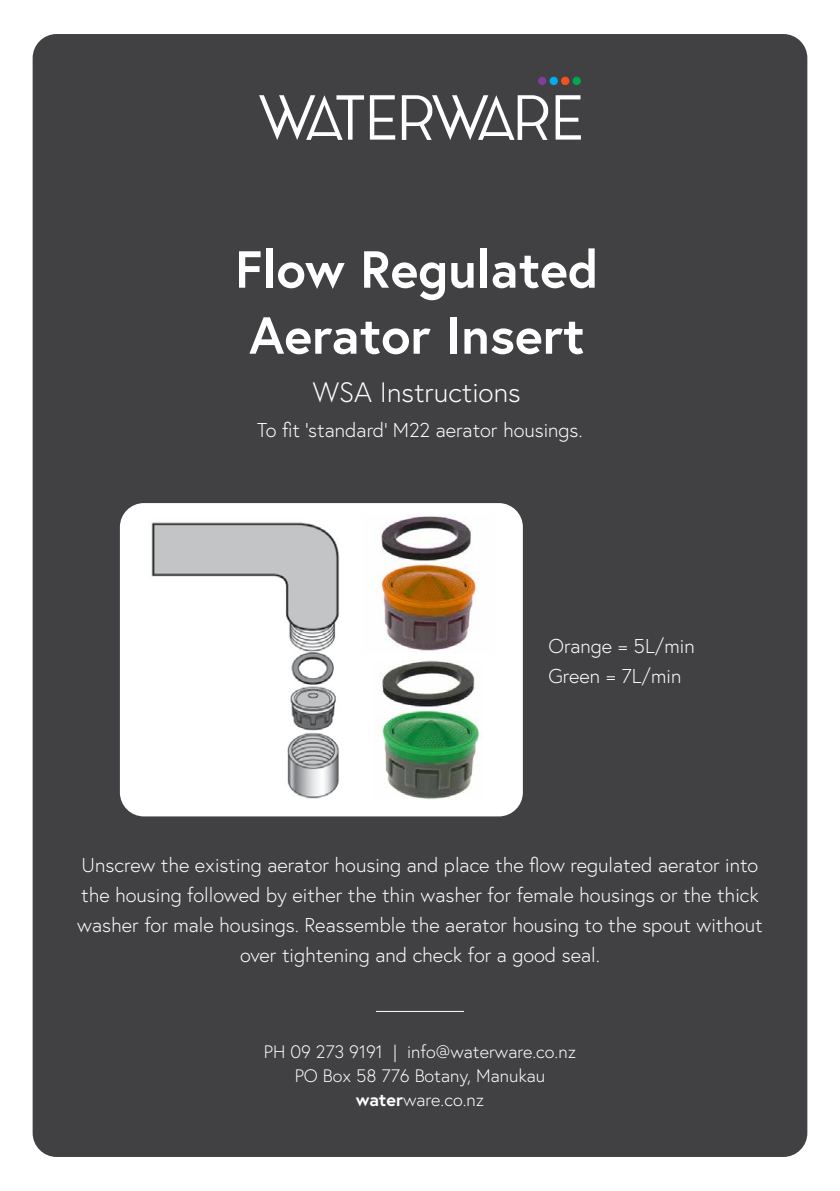
<style>
.page{position:relative;width:840px;height:1191px;background:#fff}
.page>*{position:absolute;margin:0;border:0;box-sizing:border-box;transform-origin:0 0}
.t1{font:700 52px/66px "Europa";color:#fff}
.t2{font:300 28px "Europa";color:#fff}
.t3{font:300 20px/30px "Europa";color:#fff;text-align:center}
.t4{font:300 18px/24px "Europa";color:#fff;text-align:center}
.s1{font-weight:700}
</style>
<div class="page">
<div style="left:33px;top:34px;width:773px;height:1123px;background:#414042;border-radius:24px"></div>
<div style="left:549px;top:77px;width:8px;height:8px;background:#00aeef;border-radius:50%"></div>
<div style="left:560px;top:77px;width:9px;height:8px;background:#f05323;border-radius:50%"></div>
<div style="left:572px;top:77px;width:8px;height:8px;background:#00a651;border-radius:50%"></div>
<div style="left:537px;top:77px;width:9px;height:8px;background:#7f3f98;border-radius:50%"></div>
<svg style="left:555px;top:95px;width:25px;height:45px"></svg>
<svg style="left:401px;top:95px;width:147px;height:45px"></svg>
<svg style="left:259px;top:95px;width:136px;height:45px"></svg>
<hr style="left:376px;top:1011px;width:87px;height:1px;background:#fff">
<div style="left:120px;top:503px;width:402px;height:313px;background:#fff;border-radius:24px"></div>
<img style="left:151px;top:522px;width:189px;height:277px">
<img style="left:378px;top:514px;width:100px;height:137px">
<img style="left:379px;top:660px;width:102px;height:139px">
<h1 class="t1" style="left:235px;top:235px;width:364px">Flow Regulated<br>Aerator Insert</h1>
<h2 class="t2" style="left:313px;top:374px;width:209px">WSA Instructions</h2>
<p class="t3" style="left:257px;top:414px;width:327px">To fit ‘standard’ M22 aerator housings.</p>
<p class="t3" style="left:548px;top:630px;width:148px;text-align:left">Orange = 5L/min<br>Green = 7L/min</p>
<p class="t3" style="left:77px;top:849px;width:686px">Unscrew the existing aerator housing and place the flow regulated aerator into the housing followed by either the thin washer for female housings or the thick washer for male housings. Reassemble the aerator housing to the spout without over tightening and check for a good seal.</p>
<p class="t4" style="left:264px;top:1039px;width:313px">PH 09 273 9191 | info@waterware.co.nz<br>PO Box 58 776 Botany, Manukau <span class="s1">water</span>ware.co.nz</p>
</div>
